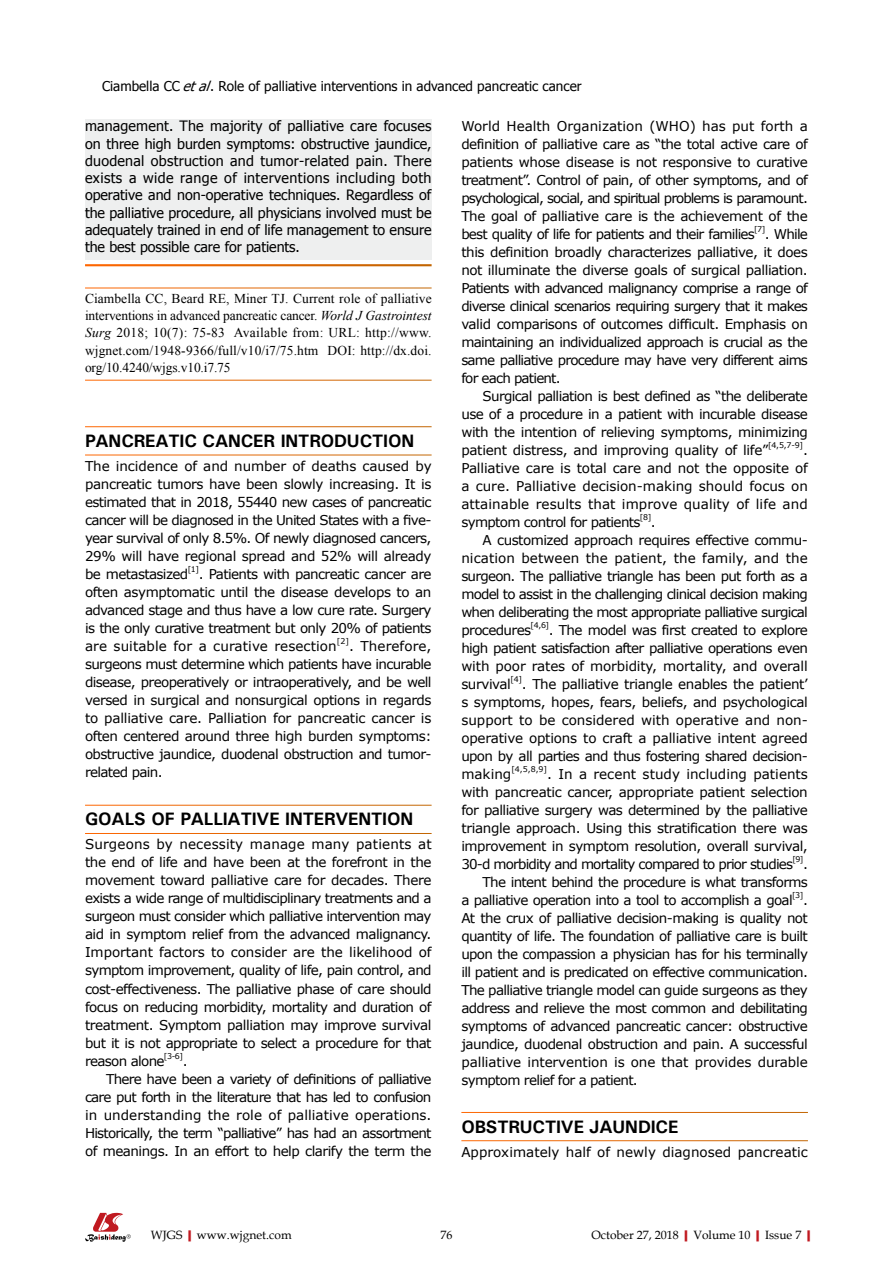
<style>
.page{position:relative;width:893px;height:1263px;background:#fff}
.page>*{position:absolute;margin:0;border:0;box-sizing:border-box;transform-origin:0 0}
.t1{font:700 18px "Univers";letter-spacing:-.01em;color:#000}
.t2{font:14.25px/17.2px "Tahoma";letter-spacing:-.005em;color:#000;text-align:justify}
.t3{font:13.5px/18px "Verdana";letter-spacing:-.05em;color:#000;text-align:justify}
.t4{font:13.5px/17.2px "Times New Roman";letter-spacing:.01em;color:#000;text-align:justify}
.t5{font:13.5px "Verdana";letter-spacing:-.03em;color:#000}
.t6{font:13.5px "Verdana";letter-spacing:.005em;color:#000}
.t7{font:13.5px "Tahoma";color:#000}
.t8{font:13.5px "Verdana";color:#000}
.t9{font:13.5px "Verdana";letter-spacing:-.02em;color:#000}
.t10{font:12px "Book Antiqua";color:#000}
.t11{font:7.8px "Verdana";color:#000}
.s1{font-style:italic}
.s2{font-weight:700;color:#c01920}
</style>
<div class="page">
<div style="left:85px;top:119px;width:347px;height:140px;background:#eeefef"></div>
<svg style="left:85px;top:1213px;width:46px;height:29px"></svg>
<p class="t7" style="left:102px;top:77px;width:481px">Ciambella CC <span class="s1">etal</span>. Role of palliative interventions in advanced pancreatic cancer</p>
<p class="t2" style="left:85px;top:117px;width:348px">management. The majority of palliative care focuses on three high burden symptoms: obstructive jaundice, duodenal obstruction and tumor-related pain. There exists a wide range of interventions including both operative and non-operative techniques. Regardless of the palliative procedure, all physicians involved must be adequately trained in end of life management to ensure the best possible care for patients.</p>
<p class="t4" style="left:85px;top:289px;width:348px">Ciambella CC, Beard RE, Miner TJ. Current role of palliative interventions in advanced pancreatic cancer. <span class="s1">World J Gastrointest Surg</span> 2018; 10(7): 75-83 Available from: URL: http://www. wjgnet.com/1948-9366/full/v10/i7/75.htm DOI: http://dx.doi. org/10.4240/wjgs.v10.i7.75</p>
<p class="t1" style="left:85px;top:429px;width:331px">PANCREATIC CANCER INTRODUCTION</p>
<p class="t3" style="left:85px;top:456px;width:348px">The incidence of and number of deaths caused by pancreatic tumors have been slowly increasing. It is estimated that in 2018, 55440 new cases of pancreatic cancer will be diagnosed in the United States with a five&shy;year survival of only 8.5%. Of newly diagnosed cancers, 29% will have regional spread and 52% will already be metastasized</p>
<p class="t11" style="left:188px;top:564px;width:13px">[1]</p>
<p class="t3" style="left:85px;top:564px;width:348px;text-indent:114px">. Patients with pancreatic cancer are often asymptomatic until the disease develops to an advanced stage and thus have a low cure rate. Surgery is the only curative treatment but only 20% of patients are suitable for a curative resection</p>
<p class="t11" style="left:337px;top:636px;width:14px">[2]</p>
<p class="t3" style="left:85px;top:636px;width:348px;text-indent:264px">. Therefore, surgeons must determine which patients have incurable disease, preoperatively or intraoperatively, and be well versed in surgical and nonsurgical options in regards to palliative care. Palliation for pancreatic cancer is often centered around three high burden symptoms: obstructive jaundice, duodenal obstruction and tumor&shy;related pain.</p>
<p class="t1" style="left:85px;top:807px;width:330px">GOALS OF PALLIATIVE INTERVENTION</p>
<p class="t3" style="left:85px;top:834px;width:348px">Surgeons by necessity manage many patients at the end of life and have been at the forefront in the movement toward palliative care for decades. There exists a wide range of multidisciplinary treatments and a surgeon must consider which palliative intervention may aid in symptom relief from the advanced malignancy.<br>Important factors to consider are the likelihood of symptom improvement, quality of life, pain control, and cost-effectiveness. The palliative phase of care should focus on reducing morbidity, mortality and duration of treatment. Symptom palliation may improve survival but it is not appropriate to select a procedure for that reason alone</p>
<p class="t11" style="left:164px;top:1051px;width:21px">[3-6]</p>
<p class="t3" style="left:183px;top:1052px;width:6px">.</p>
<p class="t3" style="left:106px;top:1070px;width:327px">There have been a variety of definitions of palliative</p>
<p class="t3" style="left:85px;top:1088px;width:348px">care put forth in the literature that has led to confusion</p>
<p class="t6" style="left:85px;top:1107px;width:348px">in understanding the role of palliative operations.</p>
<p class="t3" style="left:85px;top:1124px;width:348px">Historically, the term “palliative” has had an assortment</p>
<p class="t3" style="left:85px;top:1142px;width:348px">of meanings. In an effort to help clarify the term the</p>
<p class="t3" style="left:461px;top:116px;width:348px">World Health Organization (WHO) has put forth a definition of palliative care as “the total active care of patients whose disease is not responsive to curative treatment”. Control of pain, of other symptoms, and of psychological, social, and spiritual problems is paramount.<br>The goal of palliative care is the achievement of the best quality of life for patients and their families</p>
<p class="t11" style="left:754px;top:224px;width:13px">[7]</p>
<p class="t3" style="left:765px;top:224px;width:45px">. While</p>
<p class="t3" style="left:461px;top:242px;width:348px">this definition broadly characterizes palliative, it does</p>
<p class="t5" style="left:461px;top:261px;width:348px">not illuminate the diverse goals of surgical palliation.</p>
<p class="t3" style="left:461px;top:278px;width:348px">Patients with advanced malignancy comprise a range of</p>
<p class="t3" style="left:461px;top:296px;width:348px">diverse clinical scenarios requiring surgery that it makes</p>
<p class="t3" style="left:461px;top:314px;width:348px">valid comparisons of outcomes difficult. Emphasis on</p>
<p class="t3" style="left:461px;top:332px;width:348px">maintaining an individualized approach is crucial as the</p>
<p class="t3" style="left:461px;top:350px;width:348px">same palliative procedure may have very different aims</p>
<p class="t3" style="left:461px;top:368px;width:101px">for each patient.</p>
<p class="t3" style="left:483px;top:386px;width:327px">Surgical palliation is best defined as “the deliberate</p>
<p class="t3" style="left:461px;top:404px;width:348px">use of a procedure in a patient with incurable disease</p>
<p class="t5" style="left:461px;top:423px;width:348px">with the intention of relieving symptoms, minimizing</p>
<p class="t9" style="left:461px;top:441px;width:308px">patient distress, and improving quality of life”</p>
<p class="t11" style="left:768px;top:440px;width:37px">[4,5,7-9]</p>
<p class="t3" style="left:461px;top:440px;width:348px;text-indent:342px">.<br>Palliative care is total care and not the opposite of a cure. Palliative decision-making should focus on attainable results that improve quality of life and symptom control for patients</p>
<p class="t11" style="left:640px;top:512px;width:13px">[8]</p>
<p class="t3" style="left:651px;top:512px;width:6px">.</p>
<p class="t3" style="left:483px;top:530px;width:325px">A customized approach requires effective commu-</p>
<p class="t6" style="left:461px;top:549px;width:348px">nication between the patient, the family, and the</p>
<p class="t3" style="left:461px;top:566px;width:348px">surgeon. The palliative triangle has been put forth as a</p>
<p class="t3" style="left:461px;top:584px;width:348px">model to assist in the challenging clinical decision making</p>
<p class="t3" style="left:461px;top:602px;width:348px">when deliberating the most appropriate palliative surgical</p>
<p class="t3" style="left:461px;top:620px;width:71px">procedures</p>
<p class="t11" style="left:531px;top:620px;width:20px">[4,6]</p>
<p class="t3" style="left:461px;top:620px;width:348px;text-indent:87px">. The model was first created to explore high patient satisfaction after palliative operations even with poor rates of morbidity, mortality, and overall survival</p>
<p class="t11" style="left:511px;top:674px;width:13px">[4]</p>
<p class="t3" style="left:461px;top:674px;width:348px;text-indent:61px">. The palliative triangle enables the patient’ s symptoms, hopes, fears, beliefs, and psychological support to be considered with operative and non&shy;operative options to craft a palliative intent agreed upon by all parties and thus fostering shared decision&shy;making</p>
<p class="t11" style="left:511px;top:764px;width:37px">[4,5,8,9]</p>
<p class="t3" style="left:461px;top:764px;width:348px;text-indent:86px">. In a recent study including patients with pancreatic cancer, appropriate patient selection for palliative surgery was determined by the palliative triangle approach. Using this stratification there was improvement in symptom resolution, overall survival, 30-d morbidity and mortality compared to prior studies</p>
<p class="t11" style="left:792px;top:854px;width:13px">[9]</p>
<p class="t3" style="left:803px;top:854px;width:6px">.</p>
<p class="t3" style="left:483px;top:872px;width:327px">The intent behind the procedure is what transforms</p>
<p class="t3" style="left:461px;top:890px;width:333px">a palliative operation into a tool to accomplish a goal</p>
<p class="t11" style="left:792px;top:890px;width:13px">[3]</p>
<p class="t3" style="left:461px;top:890px;width:348px;text-indent:342px">.<br>At the crux of palliative decision-making is quality not quantity of life. The foundation of palliative care is built upon the compassion a physician has for his terminally ill patient and is predicated on effective communication.<br>The palliative triangle model can guide surgeons as they address and relieve the most common and debilitating symptoms of advanced pancreatic cancer: obstructive jaundice, duodenal obstruction and pain. A successful palliative intervention is one that provides durable symptom relief for a patient.</p>
<p class="t1" style="left:461px;top:1116px;width:218px">OBSTRUCTIVE JAUNDICE</p>
<p class="t8" style="left:461px;top:1143px;width:348px">Approximately half of newly diagnosed pancreatic</p>
<p class="t10" style="left:151px;top:1226px;width:142px">WJGS<span class="s2">|</span>www.wjgnet.com</p>
<p class="t10" style="left:440px;top:1226px;width:13px">76</p>
<p class="t10" style="left:591px;top:1226px;width:226px">October 27, 2018<span class="s2">|</span>Volume 10<span class="s2">|</span>Issue 7<span class="s2">|</span></p>
</div>
